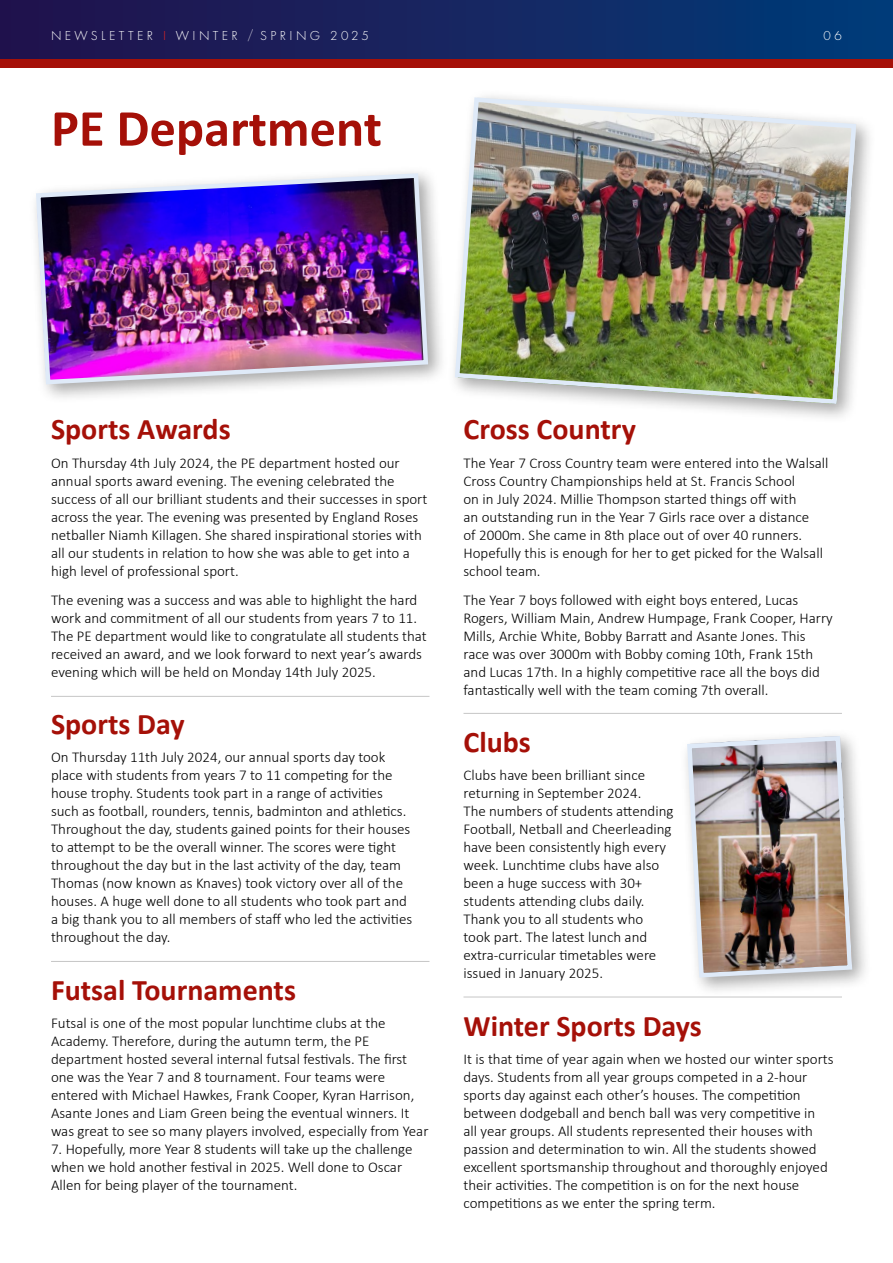
<style>
.page{position:relative;width:893px;height:1263px;background:#fff}
.page>*{position:absolute;margin:0;border:0;box-sizing:border-box;transform-origin:0 0}
.t1{font:700 52.5px "Calibri";color:#a51008}
.t2{font:700 30px "Calibri";color:#a51008}
.t3{font:300 15px/18px "Calibri";color:#000}
.t4{font:300 13.5px "Futura PT";letter-spacing:.25em;color:#fff}
.s1{color:#e52722}
</style>
<div class="page">
<div style="left:28px;top:165px;width:420px;height:239px;background:#000;opacity:.35"></div>
<img style="left:34px;top:171px;width:396px;height:216px">
<hr style="left:51px;top:696px;width:378px;height:1px;background:#c6c6c6">
<hr style="left:51px;top:961px;width:378px;height:1px;background:#c6c6c6">
<hr style="left:463px;top:713px;width:379px;height:1px;background:#c6c6c6">
<hr style="left:463px;top:997px;width:379px;height:1px;background:#c6c6c6">
<div style="left:0;top:0;width:893px;height:60px;background:linear-gradient(to right,#25114b,#023b78)"></div>
<div style="left:0;top:60px;width:893px;height:8px;background:#a51008"></div>
<div style="left:447px;top:90px;width:429px;height:334px;background:#000;opacity:.35"></div>
<img style="left:452px;top:95px;width:407px;height:311px">
<div style="left:679px;top:728px;width:193px;height:269px;background:#000;opacity:.35"></div>
<img style="left:685px;top:734px;width:170px;height:246px">
<p class="t4" style="left:51px;top:28px;width:319px">NEWSLETTER <span class="s1">I</span> WINTER / SPRING 2025</p>
<p class="t4" style="left:823px;top:28px;width:20px">0 6</p>
<h1 class="t1" style="left:51px;top:91px;width:332px">PE Department</h1>
<h2 class="t2" style="left:51px;top:408px;width:181px">Sports Awards</h2>
<p class="t3" style="left:51px;top:454px;width:378px">On Thursday 4th July 2024, the PE department hosted our annual sports award evening. The evening celebrated the success of all our brilliant students and their successes in sport across the year. The evening was presented by England Roses netballer Niamh Killagen. She shared inspirational stories with all our students in relation to how she was able to get into a high level of professional sport.</p>
<p class="t3" style="left:51px;top:590px;width:377px">The evening was a success and was able to highlight the hard work and commitment of all our students from years 7 to 11.<br>The PE department would like to congratulate all students that received an award, and we look forward to next year’s awards evening which will be held on Monday 14th July 2025.</p>
<h2 class="t2" style="left:51px;top:703px;width:135px">Sports Day</h2>
<p class="t3" style="left:51px;top:748px;width:363px">On Thursday 11th July 2024, our annual sports day took place with students from years 7 to 11 competing for the house trophy. Students took part in a range of activities such as football, rounders, tennis, badminton and athletics.<br>Throughout the day, students gained points for their houses to attempt to be the overall winner. The scores were tight throughout the day but in the last activity of the day, team Thomas (now known as Knaves) took victory over all of the houses. A huge well done to all students who took part and a big thank you to all members of staff who led the activities throughout the day.</p>
<h2 class="t2" style="left:51px;top:968px;width:246px">Futsal Tournaments</h2>
<p class="t3" style="left:51px;top:1014px;width:379px">Futsal is one of the most popular lunchtime clubs at the Academy. Therefore, during the autumn term, the PE department hosted several internal futsal festivals. The first one was the Year 7 and 8 tournament. Four teams were entered with Michael Hawkes, Frank Cooper, Kyran Harrison, Asante Jones and Liam Green being the eventual winners. It was great to see so many players involved, especially from Year</p>
<p class="t3" style="left:51px;top:1140px;width:363px">7. Hopefully, more Year 8 students will take up the challenge when we hold another festival in 2025. Well done to Oscar<br>Allen for being player of the tournament.</p>
<h2 class="t2" style="left:463px;top:408px;width:174px">Cross Country</h2>
<p class="t3" style="left:463px;top:454px;width:366px">The Year 7 Cross Country team were entered into the Walsall Cross Country Championships held at St. Francis School<br>on in July 2024. Millie Thompson started things off with<br>an outstanding run in the Year 7 Girls race over a distance<br>of 2000m. She came in 8th place out of over 40 runners.<br>Hopefully this is enough for her to get picked for the Walsall school team.</p>
<p class="t3" style="left:463px;top:590px;width:371px">The Year 7 boys followed with eight boys entered, Lucas Rogers, William Main, Andrew Humpage, Frank Cooper, Harry Mills, Archie White, Bobby Barratt and Asante Jones. This race was over 3000m with Bobby coming 10th, Frank 15th and Lucas 17th. In a highly competitive race all the boys did fantastically well with the team coming 7th overall.</p>
<h2 class="t2" style="left:463px;top:721px;width:69px">Clubs</h2>
<p class="t3" style="left:463px;top:766px;width:212px">Clubs have been brilliant since returning in September 2024.<br>The numbers of students attending<br>Football, Netball and Cheerleading have been consistently high every week. Lunchtime clubs have also been a huge success with 30+ students attending clubs daily.<br>Thank you to all students who took part. The latest lunch and extra-curricular timetables were issued in January 2025.</p>
<h2 class="t2" style="left:463px;top:1004px;width:240px">Winter Sports Days</h2>
<p class="t3" style="left:463px;top:1050px;width:372px">It is that time of year again when we hosted our winter sports days. Students from all year groups competed in a 2-hour sports day against each other’s houses. The competition between dodgeball and bench ball was very competitive in<br>all year groups. All students represented their houses with passion and determination to win. All the students showed excellent sportsmanship throughout and thoroughly enjoyed their activities. The competition is on for the next house competitions as we enter the spring term.</p>
</div>
